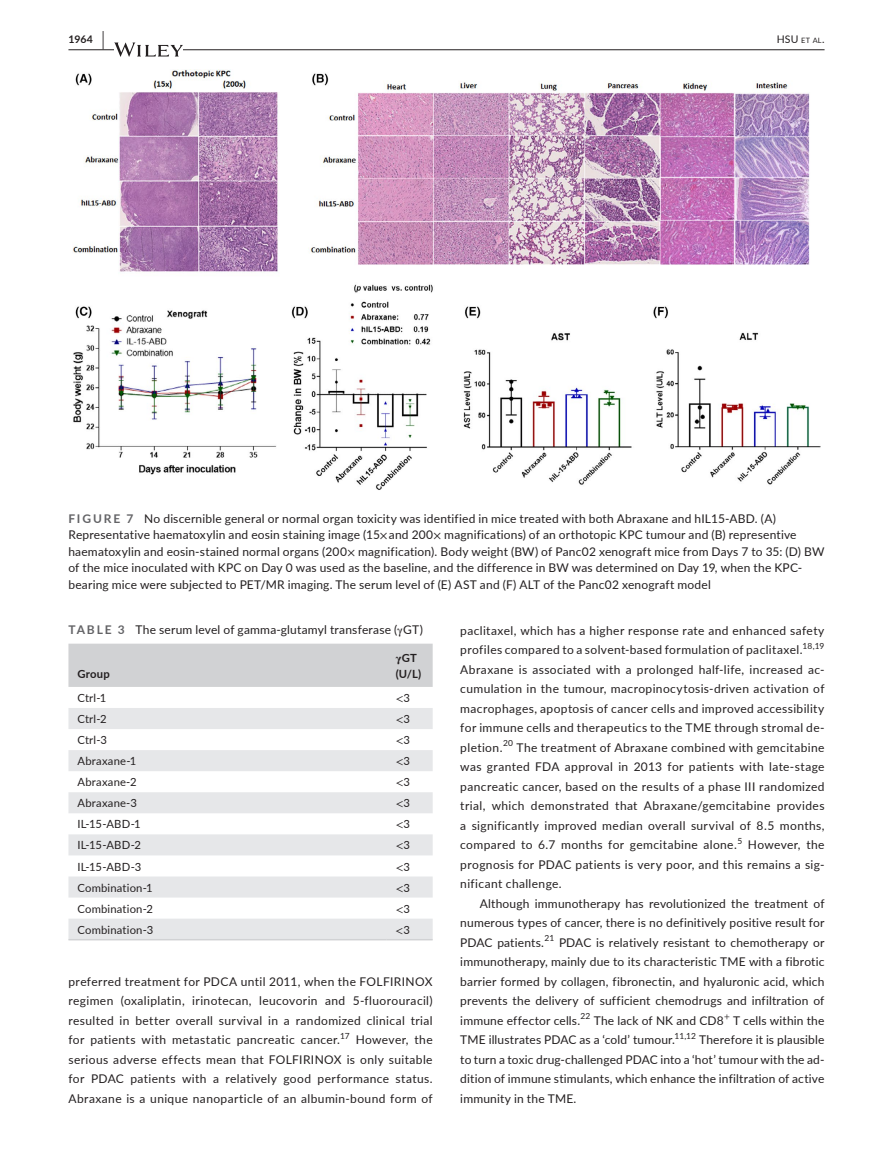
<style>
.page{position:relative;width:893px;height:1174px;background:#fff}
.page>*{position:absolute;margin:0;border:0;box-sizing:border-box;transform-origin:0 0}
.t1{font:12px/19.5px "Lato";letter-spacing:.015em;color:#231f20;text-align:justify}
.t2{font:12px/19.5px "Lato";letter-spacing:.035em;color:#231f20}
.t3{font:11.25px "Lato";letter-spacing:.02em;color:#231f20}
.t4{font:11.25px "STIX";color:#231f20}
.t5{font:700 11.25px/15.8px "Lato";letter-spacing:.02em;color:#231f20}
.t6{font:10.5px "Lato";color:#231f20}
.t7{font:700 10.5px "Lato";color:#231f20}
.t8{font:8.4px "Lato";letter-spacing:.01em;color:#231f20}
.s1{font-size:19.5px}
.s2{font-size:7.35px}
.s3{font-weight:700;color:#636366}
.s4{font-family:"STIX"}
.s5{font-family:"Lato"}
</style>
<div class="page">
<hr style="left:68px;top:49px;width:756px;height:1px;background:#231f20">
<svg style="left:114px;top:42px;width:69px;height:15px"></svg>
<img style="left:73px;top:69px;width:748px;height:421px">
<div style="left:68px;top:643px;width:365px;height:44px;background:#d1d2d4"></div>
<svg style="left:68px;top:708px;width:365px;height:231px;fill:#e6e7e9"></svg>
<hr style="left:68px;top:939px;width:319px;height:1px;background:#d1d2d4">
<hr style="left:387px;top:939px;width:46px;height:1px;background:#d1d2d4">
<p class="t7" style="left:68px;top:31px;width:37px">1964 <span class="s1">|</span></p>
<p class="t6" style="left:777px;top:31px;width:49px">HSU <span class="s2">et al</span>.</p>
<p class="t1" style="left:68px;top:510px;width:757px;line-height:16.5px;text-align:left"><span class="s3">FIGURE 7</span> No discernible general or normal organ toxicity was identified in mice treated with both Abraxane and hIL15-ABD. (A)<br>Representative haematoxylin and eosin staining image (15<span class="s4">×</span> and 200<span class="s4">×</span> magnifications) of an orthotopic KPC tumour and (B) representive haematoxylin and eosin-stained normal organs (200<span class="s4">×</span> magnification). Body weight (BW) of Panc02 xenograft mice from Days 7 to 35: (D) BW of the mice inoculated with KPC on Day 0 was used as the baseline, and the difference in BW was determined on Day 19, when the KPC&shy;bearing mice were subjected to PET/MR imaging. The serum level of (E) AST and (F) ALT of the Panc02 xenograft model</p>
<p class="t1" style="left:68px;top:619px;width:356px"><span class="s3">TABLE 3</span> The serum level of gamma-glutamyl transferase (<span class="s4">γ</span>GT)</p>
<p class="t5" style="left:77px;top:665px;width:34px">Group</p>
<p class="t2" style="left:460px;top:620px;width:366px">paclitaxel, which has a higher response rate and enhanced safety profiles compared to a solvent-based formulation of paclitaxel.</p>
<p class="t8" style="left:802px;top:640px;width:24px">18,19</p>
<p class="t1" style="left:460px;top:659px;width:366px">Abraxane is associated with a prolonged half-life, increased ac&shy;cumulation in the tumour, macropinocytosis-driven activation of macrophages, apoptosis of cancer cells and improved accessibility for immune cells and therapeutics to the TME through stromal de&shy;pletion.</p>
<p class="t5" style="left:396px;top:649px;width:27px"><span class="s4">γ</span>GT (U/L)</p>
<p class="t3" style="left:77px;top:690px;width:30px">Ctrl-1</p>
<p class="t4" style="left:396px;top:690px;width:16px">&lt;<span class="s5">3</span></p>
<p class="t3" style="left:77px;top:711px;width:31px">Ctrl-2</p>
<p class="t4" style="left:396px;top:711px;width:16px">&lt;<span class="s5">3</span></p>
<p class="t3" style="left:77px;top:732px;width:31px">Ctrl-3</p>
<p class="t4" style="left:396px;top:732px;width:16px">&lt;<span class="s5">3</span></p>
<p class="t3" style="left:77px;top:753px;width:60px">Abraxane-1</p>
<p class="t4" style="left:396px;top:753px;width:16px">&lt;<span class="s5">3</span></p>
<p class="t3" style="left:77px;top:774px;width:61px">Abraxane-2</p>
<p class="t4" style="left:396px;top:774px;width:16px">&lt;<span class="s5">3</span></p>
<p class="t3" style="left:77px;top:795px;width:61px">Abraxane-3</p>
<p class="t4" style="left:396px;top:796px;width:16px">&lt;<span class="s5">3</span></p>
<p class="t3" style="left:77px;top:816px;width:65px">IL-15-ABD-1</p>
<p class="t4" style="left:396px;top:817px;width:16px">&lt;<span class="s5">3</span></p>
<p class="t3" style="left:77px;top:837px;width:65px">IL-15-ABD-2</p>
<p class="t4" style="left:396px;top:838px;width:16px">&lt;<span class="s5">3</span></p>
<p class="t3" style="left:77px;top:858px;width:65px">IL-15-ABD-3</p>
<p class="t4" style="left:396px;top:859px;width:16px">&lt;<span class="s5">3</span></p>
<p class="t3" style="left:77px;top:879px;width:77px">Combination-1</p>
<p class="t4" style="left:396px;top:880px;width:16px">&lt;<span class="s5">3</span></p>
<p class="t3" style="left:77px;top:900px;width:77px">Combination-2</p>
<p class="t4" style="left:396px;top:901px;width:16px">&lt;<span class="s5">3</span></p>
<p class="t3" style="left:77px;top:921px;width:77px">Combination-3</p>
<p class="t4" style="left:396px;top:922px;width:16px">&lt;<span class="s5">3</span></p>
<p class="t8" style="left:503px;top:737px;width:12px">20</p>
<p class="t1" style="left:460px;top:737px;width:366px;text-indent:56px">The treatment of Abraxane combined with gemcitabine was granted FDA approval in 2013 for patients with late-stage pancreatic cancer, based on the results of a phase III randomized trial, which demonstrated that Abraxane/gemcitabine provides a significantly improved median overall survival of 8.5 months, compared to 6.7 months for gemcitabine alone.<sup>5</sup></p>
<p class="t1" style="left:460px;top:834px;width:366px;text-indent:287px">However, the prognosis for PDAC patients is very poor, and this remains a sig&shy;nificant challenge.</p>
<p class="t1" style="left:460px;top:893px;width:366px;text-indent:20px">Although immunotherapy has revolutionized the treatment of numerous types of cancer, there is no definitively positive result for PDAC patients.</p>
<p class="t8" style="left:544px;top:932px;width:11px">21</p>
<p class="t1" style="left:460px;top:932px;width:366px;text-indent:99px">PDAC is relatively resistant to chemotherapy or immunotherapy, mainly due to its characteristic TME with a fibrotic barrier formed by collagen, fibronectin, and hyaluronic acid, which prevents the delivery of sufficient chemodrugs and infiltration of immune effector cells.<sup>22</sup> The lack of NK and CD8<sup>+</sup> T cells within the TME illustrates PDAC as a ‘cold’ tumour.<sup>11,12</sup> Therefore it is plausible to turn a toxic drug-challenged PDAC into a ‘hot’ tumour with the ad&shy;dition of immune stimulants, which enhance the infiltration of active immunity in the TME.</p>
<p class="t1" style="left:68px;top:971px;width:366px">preferred treatment for PDCA until 2011, when the FOLFIRINOX regimen (oxaliplatin, irinotecan, leucovorin and 5-fluorouracil) resulted in better overall survival in a randomized clinical trial for patients with metastatic pancreatic cancer.<sup>17</sup> However, the serious adverse effects mean that FOLFIRINOX is only suitable for PDAC patients with a relatively good performance status.<br>Abraxane is a unique nanoparticle of an albumin-bound form of</p>
</div>
